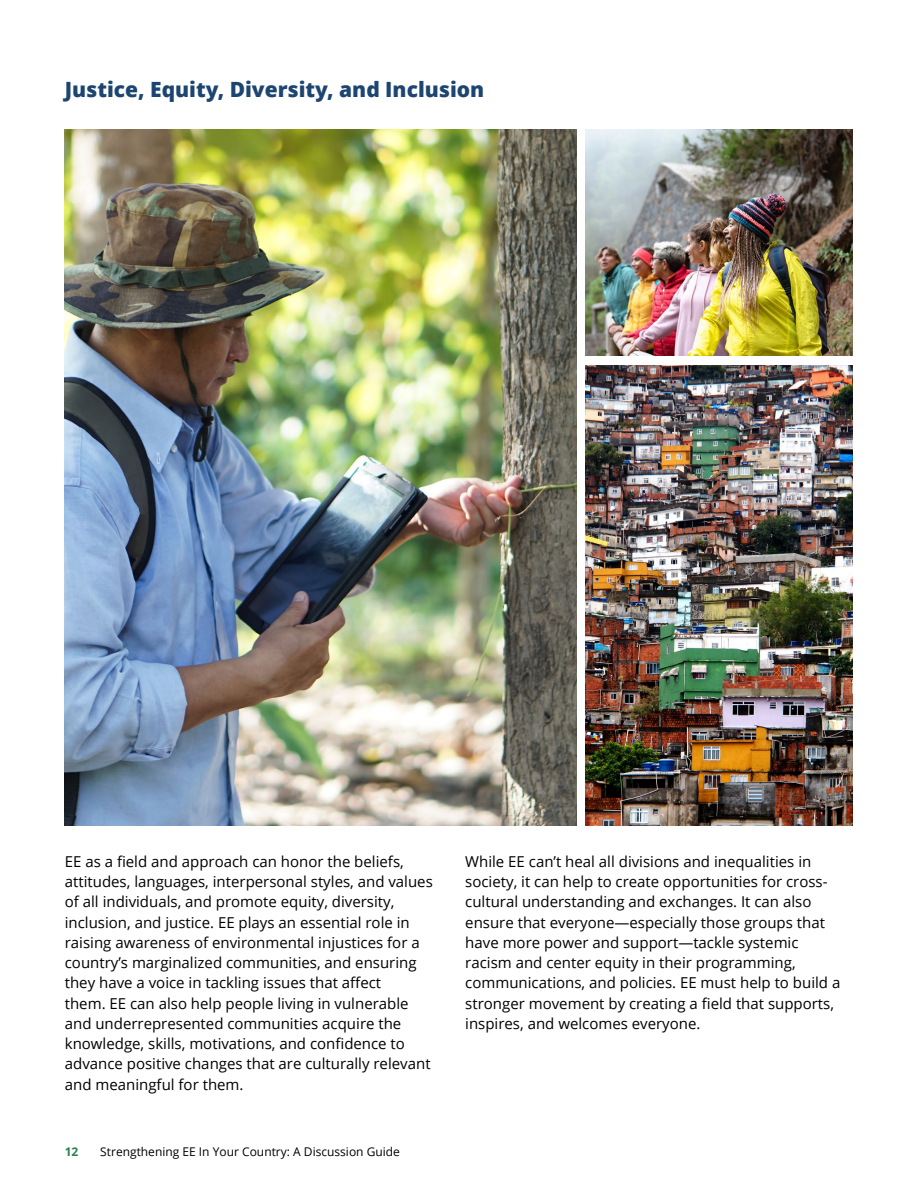
<style>
.page{position:relative;width:918px;height:1188px;background:#fff}
.page>*{position:absolute;margin:0;border:0;box-sizing:border-box;transform-origin:0 0}
.t1{font:800 21px "Open Sans";color:#1d4571}
.t2{font:15px/20.2px "Open Sans";color:#000}
.t3{font:12px "Open Sans";color:#000}
.t4{font:700 12px "Open Sans";color:#288152}
</style>
<div class="page">
<img style="left:65px;top:130px;width:512px;height:695px">
<img style="left:586px;top:130px;width:266px;height:226px">
<img style="left:586px;top:365px;width:266px;height:460px">
<h4 class="t1" style="left:65px;top:73px;width:421px">Justice, Equity, Diversity, and Inclusion</h4>
<p class="t2" style="left:65px;top:851px;width:341px">EE as a field and approach can honor the beliefs,</p>
<p class="t2" style="left:65px;top:871px;width:370px">attitudes, languages, interpersonal styles, and values of all individuals, and promote equity, diversity, inclusion, and justice. EE plays an essential role in raising awareness of environmental injustices for a</p>
<p class="t2" style="left:65px;top:952px;width:353px">country’s marginalized communities, and ensuring they have a voice in tackling issues that affect</p>
<p class="t2" style="left:65px;top:993px;width:345px">them. EE can also help people living in vulnerable and underrepresented communities acquire the</p>
<p class="t2" style="left:65px;top:1033px;width:342px">knowledge, skills, motivations, and confidence to</p>
<p class="t2" style="left:65px;top:1053px;width:367px">advance positive changes that are culturally relevant and meaningful for them.</p>
<p class="t4" style="left:65px;top:1143px;width:15px">12</p>
<p class="t3" style="left:100px;top:1144px;width:301px">Strengthening EE In Your Country: A Discussion Guide</p>
<p class="t2" style="left:465px;top:851px;width:348px">While EE can’t heal all divisions and inequalities in</p>
<p class="t2" style="left:465px;top:871px;width:377px">society, it can help to create opportunities for cross&shy;cultural understanding and exchanges. It can also ensure that everyone—especially those groups that have more power and support—tackle systemic racism and center equity in their programming, communications, and policies. EE must help to build a</p>
<p class="t2" style="left:465px;top:993px;width:370px">stronger movement by creating a field that supports,</p>
<p class="t2" style="left:465px;top:1013px;width:237px">inspires, and welcomes everyone.</p>
</div>
